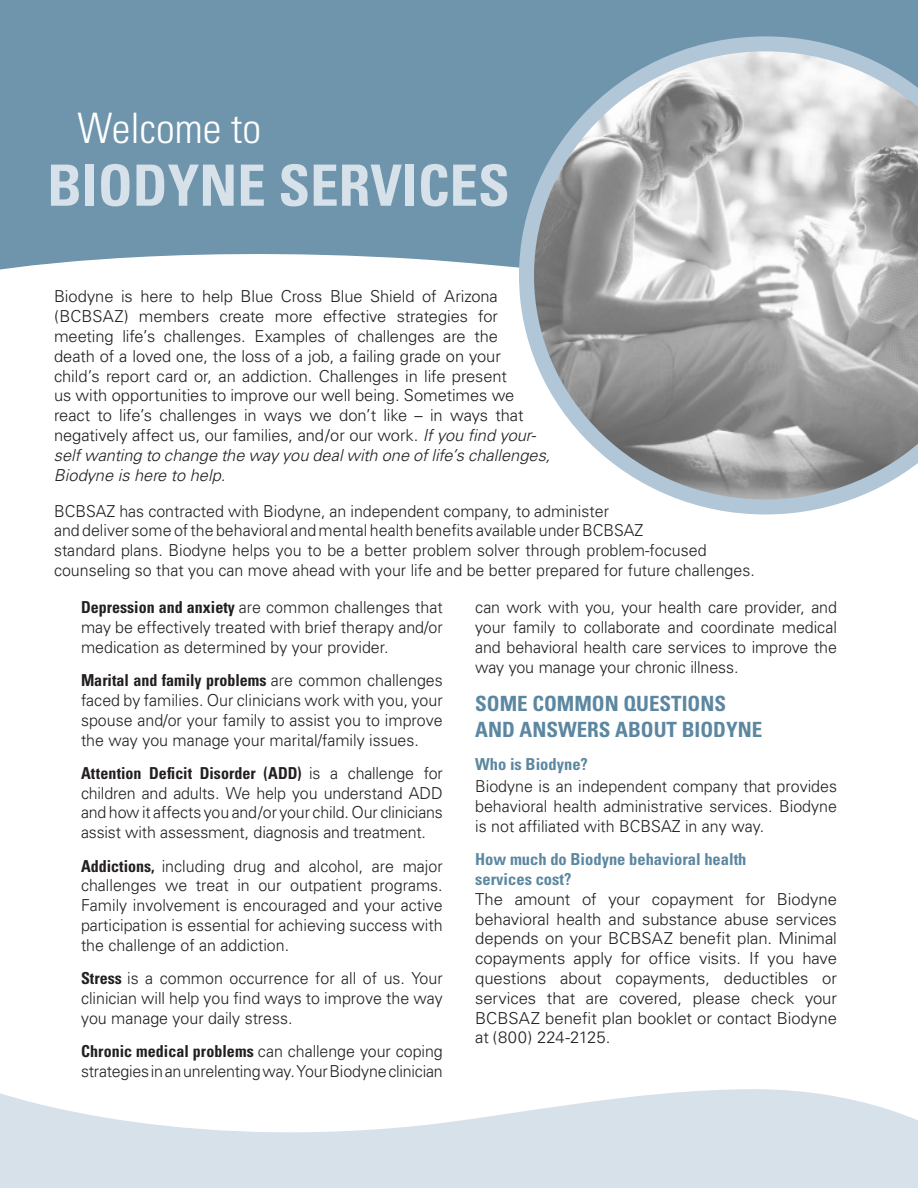
<style>
.page{position:relative;width:918px;height:1188px;background:#fff}
.page>*{position:absolute;margin:0;border:0;box-sizing:border-box;transform-origin:0 0}
.t1{font:700 condensed 57px "Univers";color:#d6e1ea}
.t2{font:300 condensed 42px "Univers";color:#fff}
.t3{font:700 condensed 21px/25.2px "Univers";color:#5c87a1}
.t4{font:300 16.5px/19.8px "Univers";color:#231f20;text-align:justify}
.t5{font:700 condensed 16.5px/19.8px "Univers";color:#5c87a1}
.s1{font-style:italic}
.s2{font-weight:700;font-stretch:condensed}
</style>
<div class="page">
<div style="left:0;top:0;width:918px;height:270px;background:#6f95ad"></div>
<svg style="left:0;top:1089px;width:918px;height:99px;fill:#d6e1ea"></svg>
<svg style="left:519px;top:36px;width:399px;height:478px"></svg>
<h2 class="t2" style="left:78px;top:103px;width:185px">Welcome to</h2>
<h1 class="t1" style="left:47px;top:151px;width:464px">BIODYNE SERVICES</h1>
<p class="t4" style="left:54px;top:287px;width:498px;text-align:left">Biodyne is here to help Blue Cross Blue Shield of Arizona (BCBSAZ) members create more effective strategies for meeting life’s challenges. Examples of challenges are the<br>death of a loved one, the loss of a job, a failing grade on your child’s report card or, an addiction. Challenges in life present<br>us with opportunities to improve our well being. Sometimes we react to life’s challenges in ways we don’t like – in ways that negatively affect us, our families, and/or our work. <span class="s1">If you find your&shy;self wanting to change the way you deal with one of life’s challenges, Biodyne is here to help.</span></p>
<p class="t4" style="left:54px;top:501px;width:702px;text-align:left">BCBSAZ has contracted with Biodyne, an independent company, to administer<br>and deliver some of the behavioral and mental health benefits available under BCBSAZ<br>standard plans. Biodyne helps you to be a better problem solver through problem-focused counseling so that you can move ahead with your life and be better prepared for future challenges.</p>
<p class="t4" style="left:81px;top:597px;width:363px"><span class="s2">Depression and anxiety</span> are common challenges that may be effectively treated with brief therapy and/or medication as determined by your provider.</p>
<p class="t4" style="left:81px;top:670px;width:363px"><span class="s2">Marital and family problems</span> are common challenges faced by families. Our clinicians work with you, your spouse and/or your family to assist you to improve the way you manage your marital/family issues.</p>
<p class="t4" style="left:81px;top:763px;width:363px"><span class="s2">Attention Deficit Disorder (ADD)</span> is a challenge for children and adults. We help you understand ADD and how it affects you and/or your child. Our clinicians assist with assessment, diagnosis and treatment.</p>
<p class="t4" style="left:81px;top:856px;width:363px"><span class="s2">Addictions,</span> including drug and alcohol, are major challenges we treat in our outpatient programs.<br>Family involvement is encouraged and your active participation is essential for achieving success with the challenge of an addiction.</p>
<p class="t4" style="left:81px;top:968px;width:363px"><span class="s2">Stress</span> is a common occurrence for all of us. Your clinician will help you find ways to improve the way you manage your daily stress.</p>
<p class="t4" style="left:81px;top:1041px;width:363px"><span class="s2">Chronic medical problems</span> can challenge your coping strategies in an unrelenting way. Your Biodyne clinician</p>
<p class="t4" style="left:475px;top:597px;width:363px">can work with you, your health care provider, and your family to collaborate and coordinate medical and behavioral health care services to improve the way you manage your chronic illness.</p>
<p class="t3" style="left:475px;top:691px;width:289px">SOME COMMON QUESTIONS<br>AND ANSWERS ABOUT BIODYNE</p>
<p class="t5" style="left:475px;top:754px;width:114px">Who is Biodyne?</p>
<p class="t4" style="left:475px;top:777px;width:363px">Biodyne is an independent company that provides behavioral health administrative services. Biodyne is not affiliated with BCBSAZ in any way.</p>
<p class="t5" style="left:475px;top:849px;width:273px">How much do Biodyne behavioral health services cost?</p>
<p class="t4" style="left:475px;top:889px;width:363px">The amount of your copayment for Biodyne behavioral health and substance abuse services depends on your BCBSAZ benefit plan. Minimal copayments apply for office visits. If you have questions about copayments, deductibles or services that are covered, please check your BCBSAZ benefit plan booklet or contact Biodyne at (800) 224-2125.</p>
</div>
